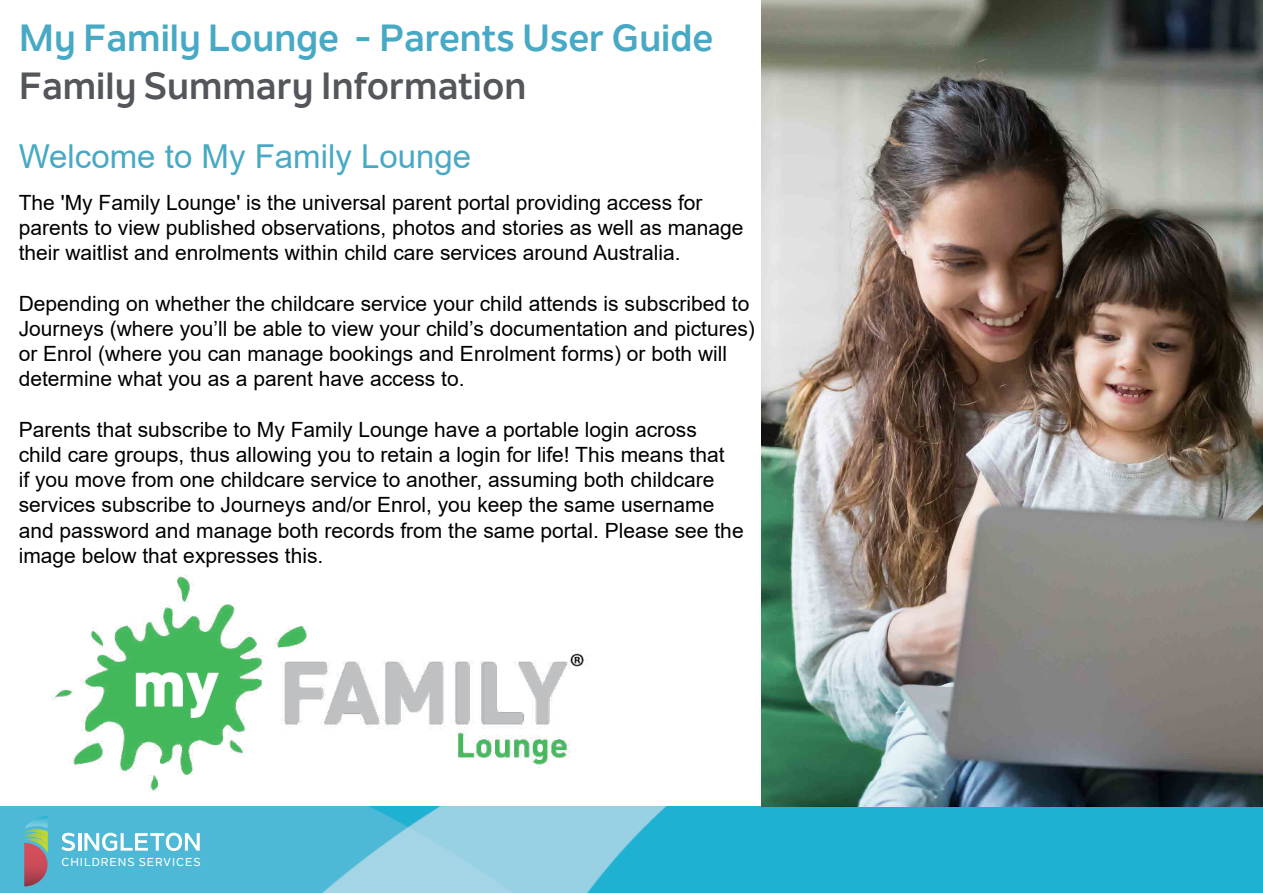
<style>
.page{position:relative;width:1263px;height:893px;background:#fff}
.page>*{position:absolute;margin:0;border:0;box-sizing:border-box;transform-origin:0 0}
.t1{font:700 37.5px "Nolan Next";color:#48a9c5}
.t2{font:700 37.5px "Nolan Next";color:#53565a}
.t3{font:33px "Arial";color:#48a9c5}
.t4{font:21px/25.2px "Arial";color:#000}
.t5{font:500 11.4px "Nolan Next";letter-spacing:.085em;color:#fff}
</style>
<div class="page">
<img style="left:0;top:806px;width:1263px;height:87px">
<svg style="left:62px;top:833px;width:13px;height:18px"></svg>
<hr style="left:78px;top:833px;width:3px;height:18px;background:#fff">
<svg style="left:84px;top:833px;width:116px;height:18px"></svg>
<svg style="left:24px;top:816px;width:24px;height:70px;background:#968881"></svg>
<img style="left:761px;top:0;width:502px;height:806px">
<img style="left:52px;top:575px;width:536px;height:216px">
<h1 class="t1" style="left:19px;top:14px;width:696px">My Family Lounge - Parents User Guide</h1>
<h1 class="t2" style="left:19px;top:62px;width:509px">Family Summary Information</h1>
<h2 class="t3" style="left:19px;top:134px;width:454px">Welcome to My Family Lounge</h2>
<p class="t4" style="left:19px;top:190px;width:726px">The 'My Family Lounge' is the universal parent portal providing access for parents to view published observations, photos and stories as well as manage their waitlist and enrolments within child care services around Australia.</p>
<p class="t4" style="left:19px;top:291px;width:738px">Depending on whether the childcare service your child attends is subscribed to Journeys (where you’ll be able to view your child’s documentation and pictures) or Enrol (where you can manage bookings and Enrolment forms) or both will determine what you as a parent have access to.</p>
<p class="t4" style="left:19px;top:417px;width:726px">Parents that subscribe to My Family Lounge have a portable login across child care groups, thus allowing you to retain a login for life! This means that<br>if you move from one childcare service to another, assuming both childcare services subscribe to Journeys and/or Enrol, you keep the same username and password and manage both records from the same portal. Please see the image below that expresses this.</p>
<p class="t5" style="left:61px;top:855px;width:141px">CHILDRENS SERVICES</p>
</div>
